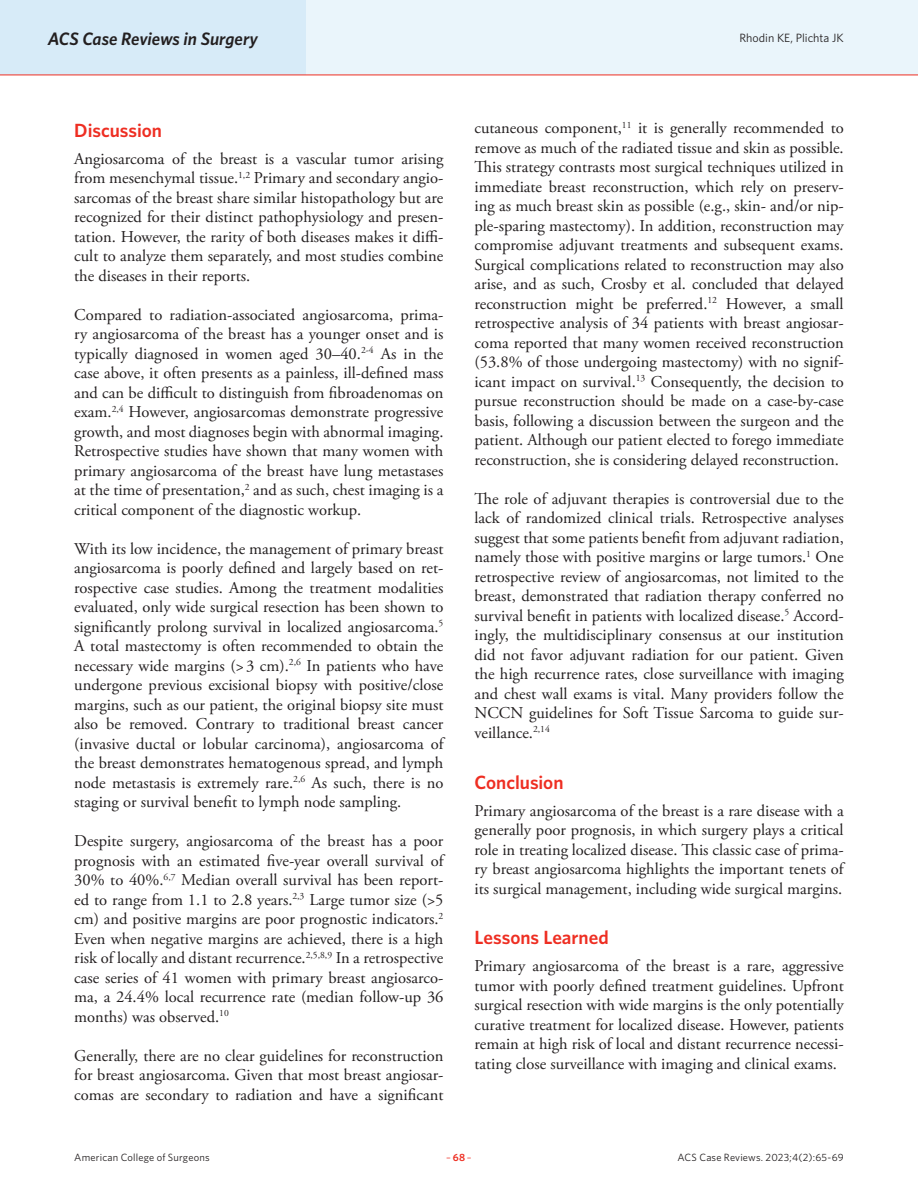
<style>
.page{position:relative;width:918px;height:1188px;background:#fff}
.page>*{position:absolute;margin:0;border:0;box-sizing:border-box;transform-origin:0 0}
.Article_Subhead{font:600 19.2px "Whitney";color:#ee2e22}
.t1{font:italic 600 18px "Whitney";letter-spacing:-.005em;color:#231f20}
.Article_Body_no_inde{font:16.5px/19.5px "Adobe Garamond Pro";color:#231f20;text-align:justify}
.t2{font:12px "Whitney";color:#231f20}
.t3{font:10.5px "Whitney";letter-spacing:.015em;color:#231f20}
.t4{font:10.5px "Whitney";color:#ee2e22}
.s1{font-weight:600}
</style>
<div class="page">
<div style="left:0;top:0;width:918px;height:75px;background:#eaf5fb"></div>
<div style="left:0;top:0;width:306px;height:75px;background:#d7ebf8"></div>
<hr style="left:0;top:75px;width:918px;height:1px;background:#ee2e22">
<p class="t1" style="left:48px;top:26px;width:212px">ACS Case Reviews in Surgery</p>
<p class="t2" style="left:740px;top:30px;width:106px">Rhodin KE, Plichta JK</p>
<p class="Article_Subhead" style="left:74px;top:117px;width:89px">Discussion</p>
<p class="Article_Body_no_inde" style="left:74px;top:149px;width:371px">Angiosarcoma of the breast is a vascular tumor arising from mesenchymal tissue.<sup>1,2</sup> Primary and secondary angio&shy;sarcomas of the breast share similar histopathology but are recognized for their distinct pathophysiology and presen&shy;tation. However, the rarity of both diseases makes it diffi&shy;cult to analyze them separately, and most studies combine the diseases in their reports.</p>
<p class="Article_Body_no_inde" style="left:74px;top:305px;width:371px">Compared to radiation-associated angiosarcoma, prima&shy;ry angiosarcoma of the breast has a younger onset and is typically diagnosed in women aged 30–40.<sup>2-4</sup> As in the case above, it often presents as a painless, ill-defined mass and can be difficult to distinguish from fibroadenomas on exam.<sup>2,4</sup> However, angiosarcomas demonstrate progressive growth, and most diagnoses begin with abnormal imaging.<br>Retrospective studies have shown that many women with primary angiosarcoma of the breast have lung metastases at the time of presentation,<sup>2</sup> and as such, chest imaging is a critical component of the diagnostic workup.</p>
<p class="Article_Body_no_inde" style="left:74px;top:539px;width:371px">With its low incidence, the management of primary breast angiosarcoma is poorly defined and largely based on ret&shy;rospective case studies. Among the treatment modalities evaluated, only wide surgical resection has been shown to significantly prolong survival in localized angiosarcoma.<sup>5<br></sup>A total mastectomy is often recommended to obtain the necessary wide margins (&gt;3 cm).<sup>2,6</sup> In patients who have undergone previous excisional biopsy with positive/close margins, such as our patient, the original biopsy site must also be removed. Contrary to traditional breast cancer (invasive ductal or lobular carcinoma), angiosarcoma of the breast demonstrates hematogenous spread, and lymph node metastasis is extremely rare.<sup>2,6</sup> As such, there is no staging or survival benefit to lymph node sampling.</p>
<p class="Article_Body_no_inde" style="left:74px;top:832px;width:371px">Despite surgery, angiosarcoma of the breast has a poor prognosis with an estimated five-year overall survival of 30% to 40%.<sup>6,7</sup> Median overall survival has been report&shy;ed to range from 1.1 to 2.8 years.<sup>2,3</sup> Large tumor size (&gt;5 cm) and positive margins are poor prognostic indicators.<sup>2<br></sup>Even when negative margins are achieved, there is a high risk of locally and distant recurrence.<sup>2,5,8,9</sup> In a retrospective case series of 41 women with primary breast angiosarco&shy;ma, a 24.4% local recurrence rate (median follow-up 36 months) was observed.<sup>10</sup></p>
<p class="Article_Body_no_inde" style="left:74px;top:1046px;width:371px">Generally, there are no clear guidelines for reconstruction for breast angiosarcoma. Given that most breast angiosar&shy;comas are secondary to radiation and have a significant</p>
<p class="Article_Body_no_inde" style="left:475px;top:119px;width:371px">cutaneous component,<sup>11</sup> it is generally recommended to remove as much of the radiated tissue and skin as possible.<br>This strategy contrasts most surgical techniques utilized in immediate breast reconstruction, which rely on preserv&shy;ing as much breast skin as possible (e.g., skin- and/or nip&shy;ple-sparing mastectomy). In addition, reconstruction may compromise adjuvant treatments and subsequent exams.<br>Surgical complications related to reconstruction may also arise, and as such, Crosby et al. concluded that delayed reconstruction might be preferred.<sup>12</sup> However, a small retrospective analysis of 34 patients with breast angiosar&shy;coma reported that many women received reconstruction (53.8% of those undergoing mastectomy) with no signif&shy;icant impact on survival.<sup>13</sup> Consequently, the decision to pursue reconstruction should be made on a case-by-case basis, following a discussion between the surgeon and the patient. Although our patient elected to forego immediate reconstruction, she is considering delayed reconstruction.</p>
<p class="Article_Body_no_inde" style="left:475px;top:490px;width:371px">The role of adjuvant therapies is controversial due to the lack of randomized clinical trials. Retrospective analyses suggest that some patients benefit from adjuvant radiation, namely those with positive margins or large tumors.<sup>1</sup> One retrospective review of angiosarcomas, not limited to the breast, demonstrated that radiation therapy conferred no survival benefit in patients with localized disease.<sup>5</sup> Accord&shy;ingly, the multidisciplinary consensus at our institution did not favor adjuvant radiation for our patient. Given the high recurrence rates, close surveillance with imaging and chest wall exams is vital. Many providers follow the NCCN guidelines for Soft Tissue Sarcoma to guide sur&shy;veillance.<sup>2,14</sup></p>
<p class="Article_Subhead" style="left:475px;top:769px;width:91px">Conclusion</p>
<p class="Article_Body_no_inde" style="left:475px;top:801px;width:371px">Primary angiosarcoma of the breast is a rare disease with a generally poor prognosis, in which surgery plays a critical role in treating localized disease. This classic case of prima&shy;ry breast angiosarcoma highlights the important tenets of its surgical management, including wide surgical margins.</p>
<p class="Article_Subhead" style="left:475px;top:925px;width:136px">Lessons Learned</p>
<p class="Article_Body_no_inde" style="left:475px;top:957px;width:371px">Primary angiosarcoma of the breast is a rare, aggressive tumor with poorly defined treatment guidelines. Upfront surgical resection with wide margins is the only potentially curative treatment for localized disease. However, patients remain at high risk of local and distant recurrence necessi&shy;tating close surveillance with imaging and clinical exams.</p>
<p class="t3" style="left:74px;top:1150px;width:137px">American College of Surgeons</p>
<p class="t4" style="left:446px;top:1150px;width:27px">–<span class="s1">68</span>–</p>
<p class="t3" style="left:677px;top:1150px;width:168px">ACS Case Reviews. 2023;4(2):65-69</p>
</div>
